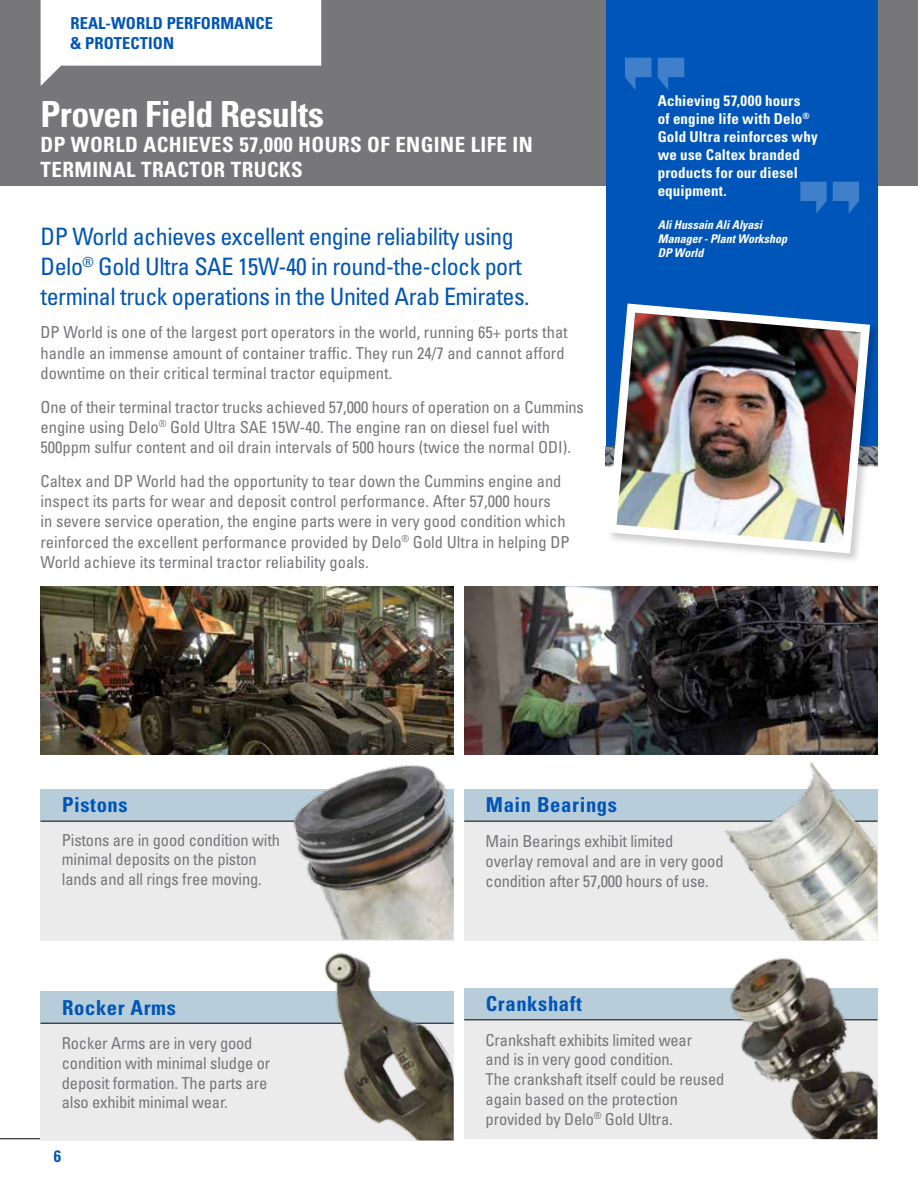
<style>
.page{position:relative;width:918px;height:1188px;background:#fff}
.page>*{position:absolute;margin:0;border:0;box-sizing:border-box;transform-origin:0 0}
.t1{font:700 condensed 36px "Univers LT Std";letter-spacing:-.025em;color:#fff}
.t2{font:condensed 24px/30px "Univers LT Std";letter-spacing:-.02em;color:#0055b8}
.t3{font:700 condensed 21px/25.2px "Univers LT Std";letter-spacing:.02em;color:#fff}
.t4{font:700 condensed 20.7px "Univers LT Std";letter-spacing:.03em;color:#0055b8}
.t5{font:condensed 16.5px/19.8px "Univers LT Std";color:#77777a}
.t6{font:700 condensed 16.5px/19.5px "Univers LT Std";letter-spacing:.005em;color:#0055b8}
.t7{font:700 condensed 15px/18px "Univers LT Std";letter-spacing:.01em;color:#fff}
.t8{font:italic 700 condensed 12px/14.4px "Univers";letter-spacing:-.005em;color:#fff}
</style>
<div class="page">
<div style="left:0;top:0;width:918px;height:186px;background:#77777a"></div>
<hr style="left:0;top:1138px;width:61px;height:1px;background:#000">
<svg style="left:41px;top:0;width:280px;height:86px"></svg>
<div style="left:606px;top:0;width:272px;height:450px;background:#0055b8"></div>
<svg style="left:833px;top:182px;width:26px;height:32px"></svg>
<svg style="left:800px;top:182px;width:27px;height:32px"></svg>
<svg style="left:625px;top:58px;width:59px;height:32px"></svg>
<div style="left:40px;top:821px;width:414px;height:119px;background:#ebebeb"></div>
<div style="left:40px;top:789px;width:414px;height:32px;background:#b7cdd9"></div>
<hr style="left:40px;top:821px;width:414px;height:1px;background:#000">
<div style="left:464px;top:821px;width:414px;height:119px;background:#ebebeb"></div>
<div style="left:464px;top:789px;width:414px;height:32px;background:#b7cdd9"></div>
<hr style="left:464px;top:821px;width:414px;height:1px;background:#000">
<div style="left:606px;top:302px;width:275px;height:262px;background:#000;opacity:.2"></div>
<img style="left:605px;top:302px;width:270px;height:256px">
<div style="left:40px;top:1021px;width:414px;height:119px;background:#ebebeb"></div>
<div style="left:40px;top:991px;width:414px;height:32px;background:#b7cdd9"></div>
<hr style="left:40px;top:1023px;width:414px;height:1px;background:#000">
<div style="left:464px;top:1019px;width:414px;height:120px;background:#ebebeb"></div>
<div style="left:464px;top:988px;width:414px;height:32px;background:#b7cdd9"></div>
<hr style="left:464px;top:1020px;width:414px;height:1px;background:#000">
<img style="left:40px;top:586px;width:414px;height:168px">
<img style="left:464px;top:586px;width:414px;height:168px">
<img style="left:283px;top:764px;width:171px;height:165px">
<img style="left:698px;top:762px;width:180px;height:178px">
<img style="left:320px;top:929px;width:134px;height:211px">
<img style="left:726px;top:957px;width:152px;height:182px">
<p class="t6" style="left:70px;top:14px;width:204px">REAL-WORLD PERFORMANCE &amp; PROTECTION</p>
<h1 class="t1" style="left:40px;top:92px;width:285px">Proven Field Results</h1>
<p class="t3" style="left:40px;top:132px;width:494px">DP WORLD ACHIEVES 57,000 HOURS OF ENGINE LIFE IN<br>TERMINAL TRACTOR TRUCKS</p>
<h2 class="t2" style="left:40px;top:221px;width:491px">DP World achieves excellent engine reliability using<br>Delo<sup>®</sup> Gold Ultra SAE 15W-40 in round-the-clock port terminal truck operations in the United Arab Emirates.</h2>
<p class="t5" style="left:40px;top:322px;width:529px;line-height:20.2px">DP World is one of the largest port operators in the world, running 65+ ports that handle an immense amount of container traffic. They run 24/7 and cannot afford downtime on their critical terminal tractor equipment.</p>
<p class="t5" style="left:40px;top:396px;width:545px;line-height:20.2px">One of their terminal tractor trucks achieved 57,000 hours of operation on a Cummins engine using Delo<sup>®</sup> Gold Ultra SAE 15W-40. The engine ran on diesel fuel with<br>500ppm sulfur content and oil drain intervals of 500 hours (twice the normal ODI).</p>
<p class="t5" style="left:41px;top:471px;width:531px;line-height:20.2px">Caltex and DP World had the opportunity to tear down the Cummins engine and inspect its parts for wear and deposit control performance. After 57,000 hours<br>in severe service operation, the engine parts were in very good condition which reinforced the excellent performance provided by Delo<sup>®</sup> Gold Ultra in helping DP World achieve its terminal tractor reliability goals.</p>
<p class="t7" style="left:658px;top:92px;width:161px">Achieving 57,000 hours<br>of engine life with Delo<sup>®<br></sup>Gold Ultra reinforces why we use Caltex branded products for our diesel equipment.</p>
<p class="t8" style="left:658px;top:217px;width:131px">Ali Hussain Ali Alyasi<br>Manager - Plant Workshop<br>DP World</p>
<p class="t4" style="left:62px;top:792px;width:67px">Pistons</p>
<p class="t5" style="left:62px;top:830px;width:220px">Pistons are in good condition with minimal deposits on the piston lands and all rings free moving.</p>
<p class="t4" style="left:62px;top:994px;width:115px">Rocker Arms</p>
<p class="t5" style="left:62px;top:1033px;width:210px">Rocker Arms are in very good condition with minimal sludge or deposit formation. The parts are also exhibit minimal wear.</p>
<p class="t6" style="left:54px;top:1146px;width:9px">6</p>
<p class="t4" style="left:486px;top:792px;width:133px">Main Bearings</p>
<p class="t5" style="left:486px;top:831px;width:239px">Main Bearings exhibit limited overlay removal and are in very good condition after 57,000 hours of use.</p>
<p class="t4" style="left:486px;top:991px;width:98px">Crankshaft</p>
<p class="t5" style="left:486px;top:1030px;width:240px">Crankshaft exhibits limited wear<br>and is in very good condition.<br>The crankshaft itself could be reused again based on the protection provided by Delo<sup>®</sup> Gold Ultra.</p>
</div>
